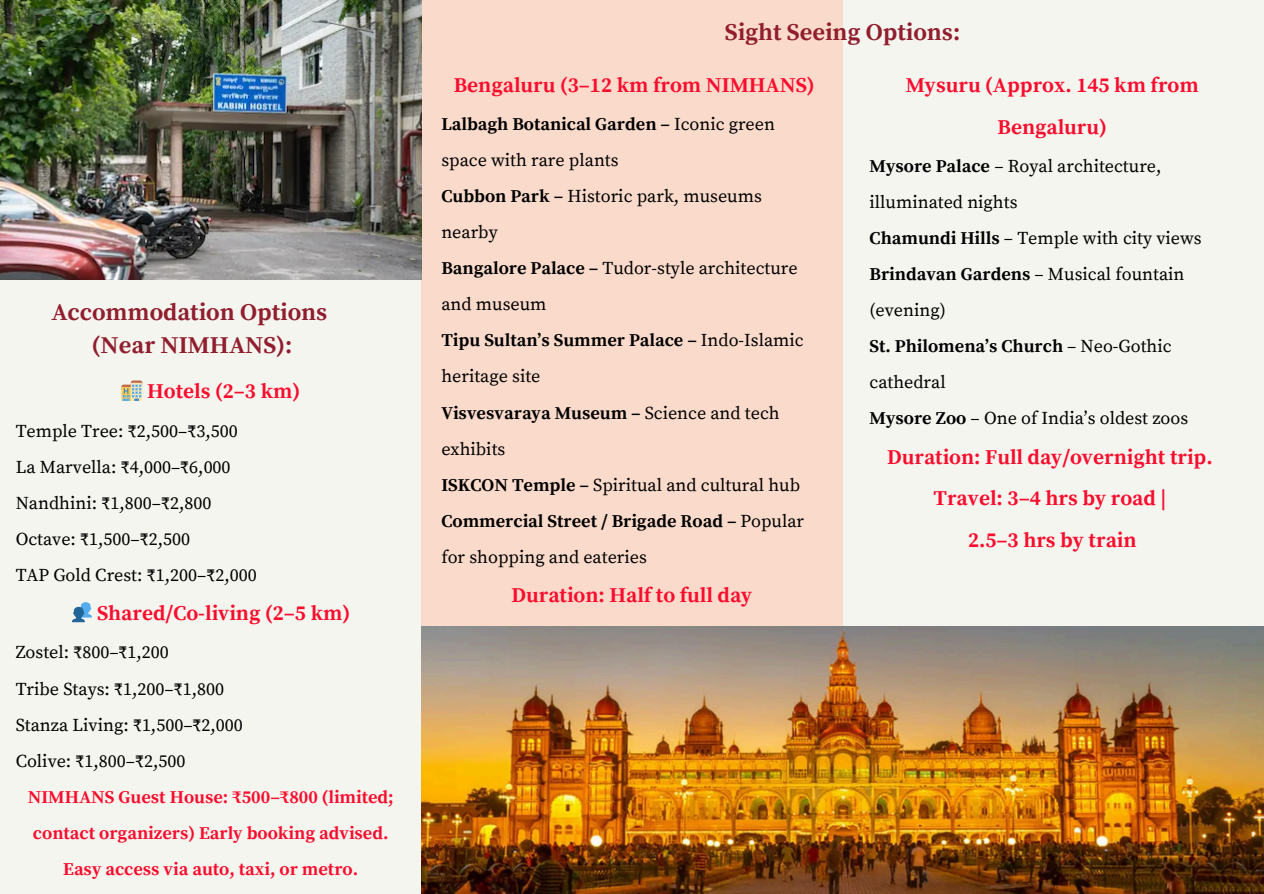
<style>
.page{position:relative;width:1264px;height:894px;background:#fff}
.page>*{position:absolute;margin:0;border:0;box-sizing:border-box;transform-origin:0 0}
.t1{font:700 24px/32.7px "Source Serif Pro";color:#901e2e;text-align:center}
.t2{font:700 21px/41.7px "Source Serif Pro";color:#fa0d2e;text-align:center}
.t3{font:18px/36px "Source Serif Pro";color:#000}
.t4{font:700 18px/36px "Source Serif Pro";color:#000}
.t5{font:700 18px/36px "Source Serif Pro";color:#fa0d2e;text-align:center}
.s1{font-weight:700}
.s2{font-weight:400}
</style>
<div class="page">
<div style="left:0;top:0;width:1263px;height:893px;background:#f5f5ef"></div>
<div style="left:421px;top:0;width:421px;height:893px;background:#fadaca"></div>
<img style="left:0;top:0;width:421px;height:279px">
<img style="left:421px;top:626px;width:842px;height:267px">
<p class="t1" style="left:51px;top:297px;width:277px">Accommodation Options (Near NIMHANS):</p>
<p class="t2" style="left:147px;top:371px;width:154px">Hotels (2–3 km)</p>
<p class="t3" style="left:16px;top:413px;width:223px">Temple Tree: ₹2,500–₹3,500</p>
<p class="t3" style="left:16px;top:449px;width:216px">La Marvella: ₹4,000–₹6,000</p>
<p class="t3" style="left:16px;top:485px;width:197px">Nandhini: ₹1,800–₹2,800</p>
<p class="t3" style="left:16px;top:521px;width:176px">Octave: ₹1,500–₹2,500</p>
<p class="t3" style="left:16px;top:557px;width:242px">TAP Gold Crest: ₹1,200–₹2,000</p>
<p class="t2" style="left:97px;top:593px;width:254px">Shared/Co-living (2–5 km)</p>
<p class="t3" style="left:16px;top:635px;width:155px">Zostel: ₹800–₹1,200</p>
<p class="t3" style="left:16px;top:671px;width:210px">Tribe Stays: ₹1,200–₹1,800</p>
<p class="t3" style="left:16px;top:707px;width:229px">Stanza Living: ₹1,500–₹2,000</p>
<p class="t3" style="left:16px;top:743px;width:171px">Colive: ₹1,800–₹2,500</p>
<p class="t5" style="left:28px;top:779px;width:367px">NIMHANS Guest House: ₹500–₹800 (limited; contact organizers) Early booking advised.<br>Easy access via auto, taxi, or metro.</p>
<p class="t1" style="left:725px;top:16px;width:237px">Sight Seeing Options:</p>
<p class="t2" style="left:454px;top:65px;width:362px">Bengaluru (3–12 km from NIMHANS)</p>
<p class="t3" style="left:441px;top:107px;width:335px"><span class="s1">Lalbagh Botanical Garden –</span> Iconic green space with rare plants</p>
<p class="t3" style="left:441px;top:179px;width:322px"><span class="s1">Cubbon Park –</span> Historic park, museums nearby</p>
<p class="t3" style="left:441px;top:251px;width:358px"><span class="s1">Bangalore Palace –</span> Tudor-style architecture and museum</p>
<p class="t4" style="left:441px;top:323px;width:364px">Tipu Sultan’s Summer Palace – <span class="s2">Indo-Islamic heritage site</span></p>
<p class="t3" style="left:441px;top:395px;width:340px"><span class="s1">Visvesvaraya Museum –</span> Science and tech exhibits</p>
<p class="t3" style="left:441px;top:467px;width:360px"><span class="s1">ISKCON Temple –</span> Spiritual and cultural hub</p>
<p class="t4" style="left:441px;top:503px;width:364px">Commercial Street / Brigade Road – <span class="s2">Popular for shopping and eateries</span></p>
<p class="t2" style="left:511px;top:575px;width:242px">Duration: Half to full day</p>
<h1 class="t2" style="left:905px;top:65px;width:294px">Mysuru (Approx. 145 km from<br>Bengaluru)</h1>
<p class="t3" style="left:869px;top:148px;width:293px"><span class="s1">Mysore Palace</span> – Royal architecture, illuminated nights</p>
<p class="t3" style="left:869px;top:220px;width:333px"><span class="s1">Chamundi Hills</span> – Temple with city views</p>
<p class="t3" style="left:869px;top:256px;width:316px"><span class="s1">Brindavan Gardens</span> – Musical fountain (evening)</p>
<p class="t4" style="left:869px;top:329px;width:303px">St. Philomena’s Church <span class="s2">– Neo-Gothic cathedral</span></p>
<p class="t3" style="left:869px;top:401px;width:320px"><span class="s1">Mysore Zoo</span> – One of India’s oldest zoos</p>
<p class="t2" style="left:887px;top:436px;width:327px">Duration: Full day/overnight trip.</p>
<p class="t2" style="left:933px;top:478px;width:234px">Travel: 3–4 hrs by road |</p>
<p class="t2" style="left:968px;top:519px;width:170px">2.5–3 hrs by train</p>
</div>
